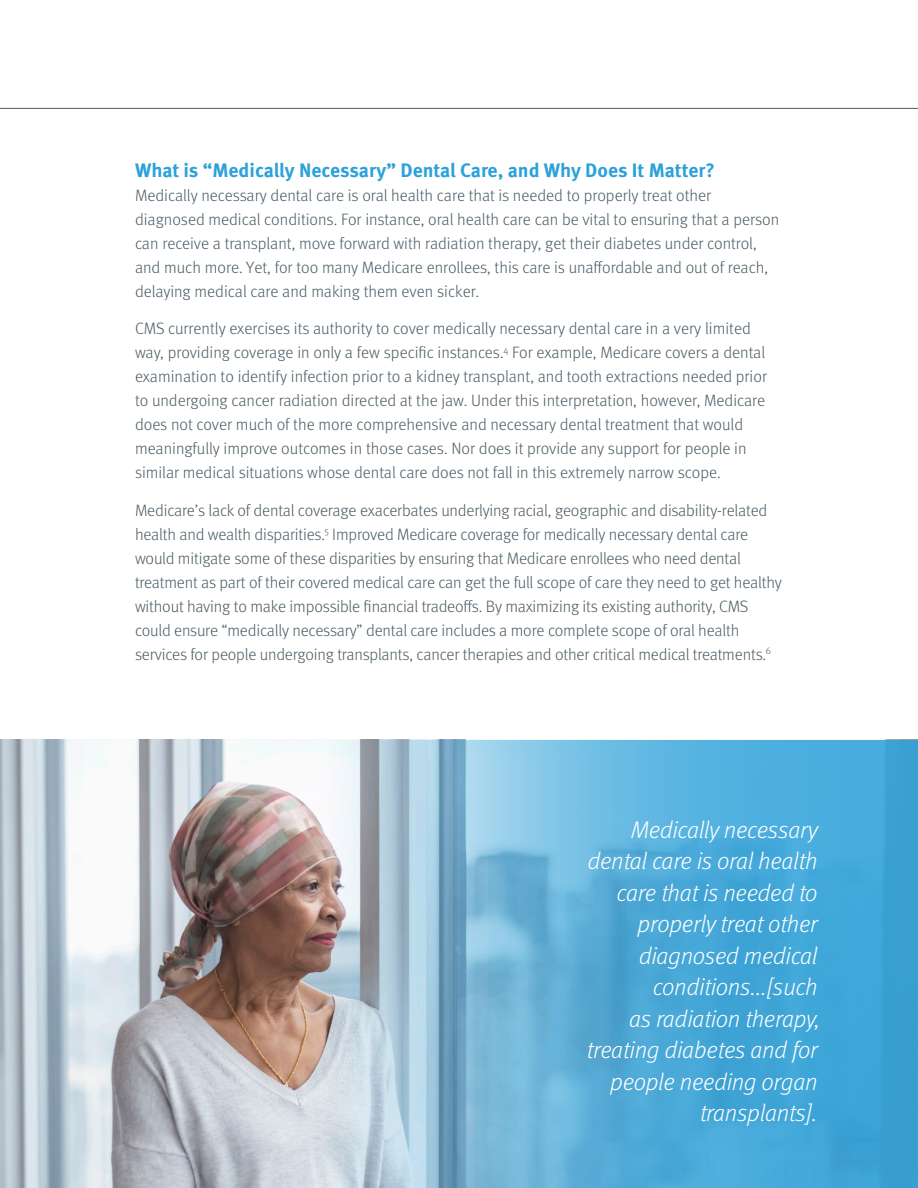
<style>
.page{position:relative;width:918px;height:1188px;background:#fff}
.page>*{position:absolute;margin:0;border:0;box-sizing:border-box;transform-origin:0 0}
.CALL_OUT_AND_PULL_QU{font:italic 300 24px/31.5px "Meta OT";letter-spacing:-.01em;color:#fff;text-align:right}
.t1{font:700 19.5px "Meta OT";color:#2ca1da}
.t2{font:300 16.5px/24px "Meta OT";letter-spacing:-.01em;color:#4b5c65}
</style>
<div class="page">
<hr style="left:0;top:108px;width:918px;height:1px;background:#4b5c65">
<img style="left:0;top:740px;width:327px;height:448px">
<svg style="left:327px;top:740px;width:591px;height:448px;background:#68b2d7"></svg>
<h1 class="t1" style="left:135px;top:158px;width:581px">What is “Medically Necessary” Dental Care, and Why Does It Matter?</h1>
<p class="t2" style="left:135px;top:183px;width:646px">Medically necessary dental care is oral health care that is needed to properly treat other diagnosed medical conditions. For instance, oral health care can be vital to ensuring that a person can receive a transplant, move forward with radiation therapy, get their diabetes under control, and much more. Yet, for too many Medicare enrollees, this care is unaffordable and out of reach, delaying medical care and making them even sicker.</p>
<p class="t2" style="left:135px;top:317px;width:633px">CMS currently exercises its authority to cover medically necessary dental care in a very limited way, providing coverage in only a few specific instances.<sup>4</sup> For example, Medicare covers a dental examination to identify infection prior to a kidney transplant, and tooth extractions needed prior to undergoing cancer radiation directed at the jaw. Under this interpretation, however, Medicare does not cover much of the more comprehensive and necessary dental treatment that would meaningfully improve outcomes in those cases. Nor does it provide any support for people in similar medical situations whose dental care does not fall in this extremely narrow scope.</p>
<p class="t2" style="left:135px;top:498px;width:648px">Medicare’s lack of dental coverage exacerbates underlying racial, geographic and disability-related health and wealth disparities.<sup>5</sup> Improved Medicare coverage for medically necessary dental care would mitigate some of these disparities by ensuring that Medicare enrollees who need dental treatment as part of their covered medical care can get the full scope of care they need to get healthy without having to make impossible financial tradeoffs. By maximizing its existing authority, CMS could ensure “medically necessary” dental care includes a more complete scope of oral health services for people undergoing transplants, cancer therapies and other critical medical treatments.<sup>6</sup></p>
<p class="CALL_OUT_AND_PULL_QU" style="left:587px;top:814px;width:233px">Medically necessary dental care is oral health care that is needed to properly treat other diagnosed medical conditions...[such<br>as radiation therapy, treating diabetes and for people needing organ transplants].</p>
</div>
